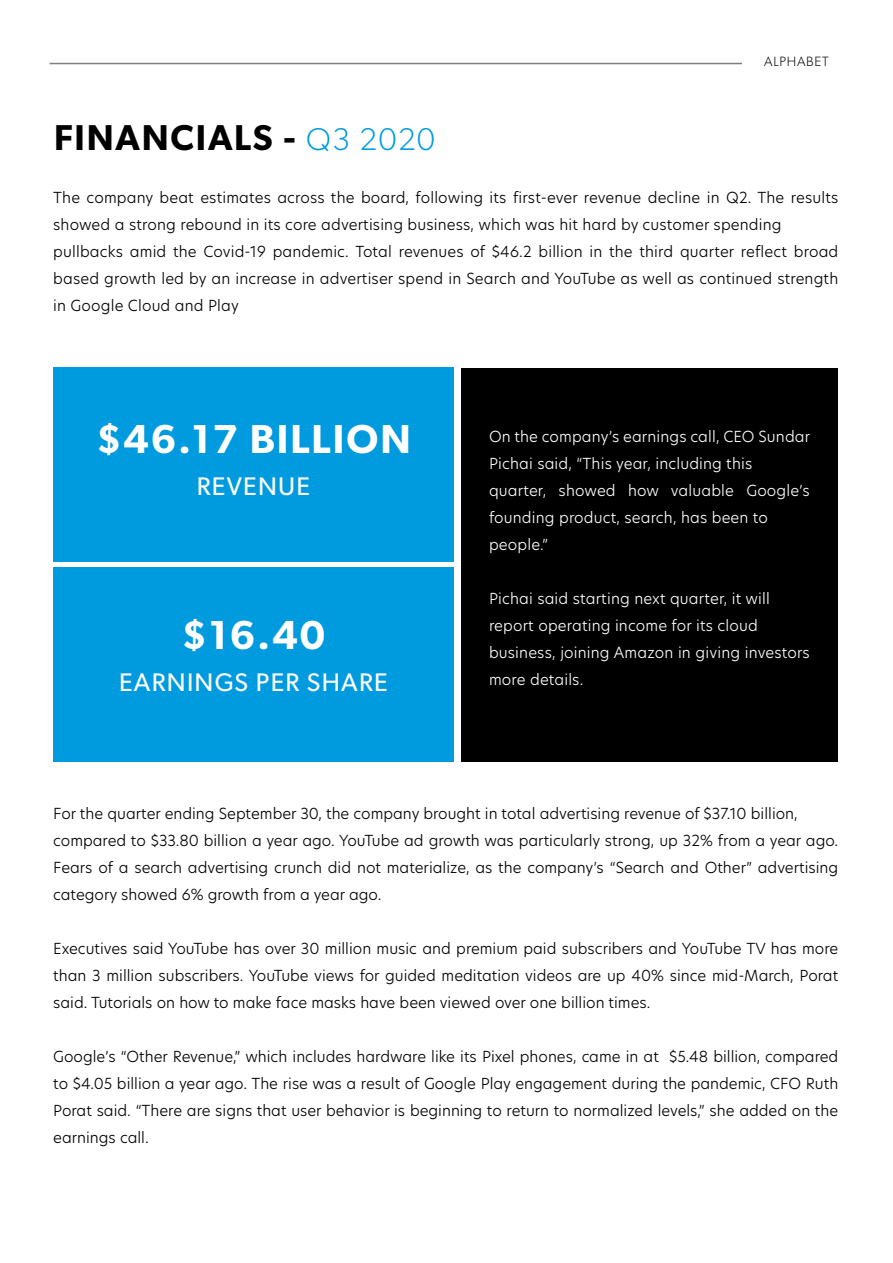
<style>
.page{position:relative;width:893px;height:1263px;background:#fff}
.page>*{position:absolute;margin:0;border:0;box-sizing:border-box;transform-origin:0 0}
.t1{font:600 40.5px "Gibson";letter-spacing:.05em;color:#fff}
.t2{font:600 36px "Gibson";letter-spacing:.05em;color:#000}
.t3{font:25.5px "Gibson";letter-spacing:.05em;color:#fff}
.t4{font:300 15px/27px "Hero New";color:#000}
.t5{font:300 15px/27px "Hero New";letter-spacing:.01em;color:#fff}
.t6{font:300 13.5px "Gibson";letter-spacing:.05em;color:#000}
.s1{font-weight:300;font-size:31.5px;color:#009bdf}
</style>
<div class="page">
<hr style="left:50px;top:63px;width:692px;height:1px;background:#7c7e81">
<div style="left:53px;top:368px;width:401px;height:194px;background:#009bdf"></div>
<div style="left:53px;top:568px;width:401px;height:194px;background:#009bdf"></div>
<div style="left:461px;top:368px;width:376px;height:394px;background:#000"></div>
<p class="t6" style="left:764px;top:54px;width:66px">ALPHABET</p>
<h2 class="t2" style="left:54px;top:116px;width:382px">FINANCIALS - <span class="s1">Q3 2020</span></h2>
<p class="t4" style="left:53px;top:184px;width:787px">The company beat estimates across the board, following its first-ever revenue decline in Q2. The results showed a strong rebound in its core advertising business, which was hit hard by customer spending pullbacks amid the Covid-19 pandemic. Total revenues of $46.2 billion in the third quarter reflect broad based growth led by an increase in advertiser spend in Search and YouTube as well as continued strength in Google Cloud and Play</p>
<h1 class="t1" style="left:96px;top:415px;width:316px">$46.17 BILLION</h1>
<h3 class="t3" style="left:197px;top:470px;width:115px">REVENUE</h3>
<h1 class="t1" style="left:182px;top:611px;width:145px">$16.40</h1>
<h3 class="t3" style="left:119px;top:666px;width:270px">EARNINGS PER SHARE</h3>
<p class="t5" style="left:489px;top:422px;width:323px">On the company’s earnings call, CEO Sundar Pichai said, “This year, including this quarter, showed how valuable Google’s founding product, search, has been to people.”</p>
<p class="t5" style="left:489px;top:584px;width:322px">Pichai said starting next quarter, it will report operating income for its cloud business, joining Amazon in giving investors more details.</p>
<p class="t4" style="left:53px;top:799px;width:786px">For the quarter ending September 30, the company brought in total advertising revenue of $37.10 billion, compared to $33.80 billion a year ago. YouTube ad growth was particularly strong, up 32% from a year ago.<br>Fears of a search advertising crunch did not materialize, as the company’s “Search and Other” advertising category showed 6% growth from a year ago.</p>
<p class="t4" style="left:53px;top:934px;width:786px;text-align:justify">Executives said YouTube has over 30 million music and premium paid subscribers and YouTube TV has more than 3 million subscribers. YouTube views for guided meditation videos are up 40% since mid-March, Porat said. Tutorials on how to make face masks have been viewed over one billion times.</p>
<p class="t4" style="left:53px;top:1042px;width:786px;text-align:justify">Google’s “Other Revenue,” which includes hardware like its Pixel phones, came in at $5.48 billion, compared to $4.05 billion a year ago. The rise was a result of Google Play engagement during the pandemic, CFO Ruth Porat said. “There are signs that user behavior is beginning to return to normalized levels,” she added on the earnings call.</p>
</div>
